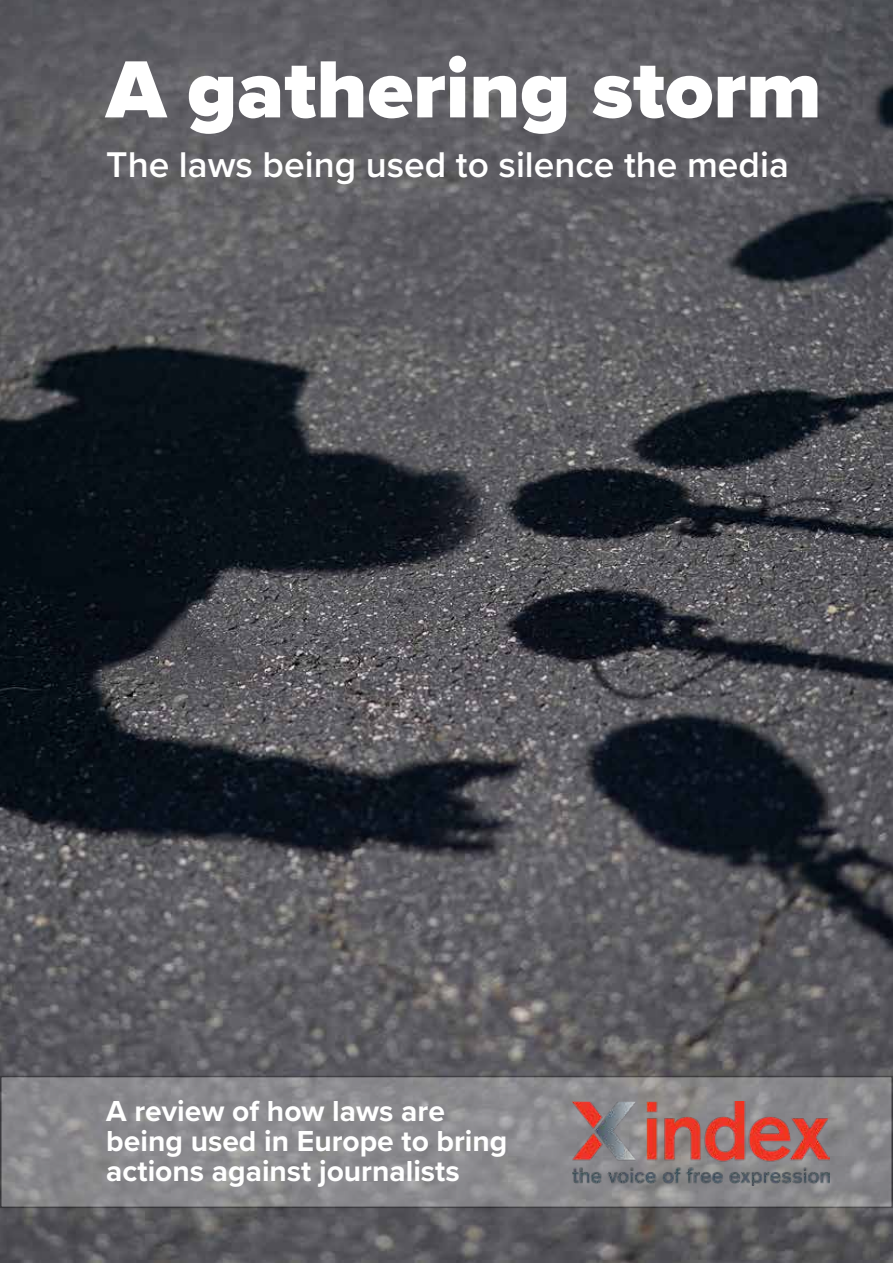
<style>
.page{position:relative;width:893px;height:1263px;background:#fff}
.page>*{position:absolute;margin:0;border:0;box-sizing:border-box;transform-origin:0 0}
.t1{font:900 84px "Proxima Nova";color:#fff}
.t2{font:600 37.05px "Proxima Nova";color:#fff}
.t3{font:700 30px/30px "Proxima Nova";color:#fff}
</style>
<div class="page">
<img style="left:0;top:0;width:893px;height:1263px">
<svg style="left:3px;top:1079px;width:887px;height:126px;background:#8b8a8d"></svg>
<img style="left:573px;top:1101px;width:256px;height:85px">
<h1 class="t1" style="left:106px;top:27px;width:717px">A gathering storm</h1>
<p class="t2" style="left:106px;top:137px;width:684px">The laws being used to silence the media</p>
<p class="t3" style="left:106px;top:1096px;width:403px">A review of how laws are being used in Europe to bring actions against journalists</p>
</div>
